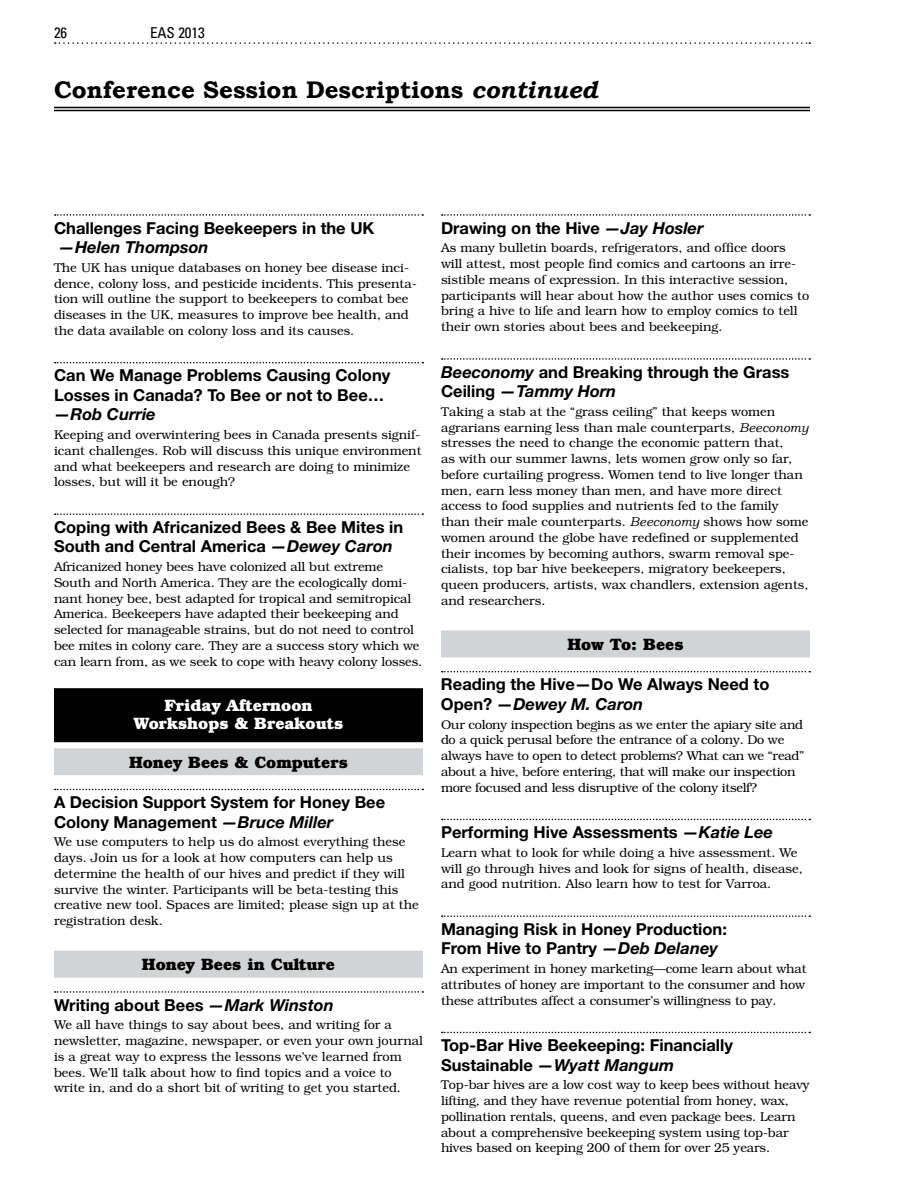
<style>
.page{position:relative;width:918px;height:1188px;background:#fff}
.page>*{position:absolute;margin:0;border:0;box-sizing:border-box;transform-origin:0 0}
.t1{font:700 24px "Bookman Old Style";color:#000}
.t2{font:700 16.5px/19.5px "Helvetica Neue LT Std";color:#000}
.t3{font:700 16.5px "Bookman Std";color:#000}
.t4{font:700 16.5px/18px "Bookman Std";color:#fff;text-align:center}
.t5{font:italic 700 16.5px "Helvetica Neue LT Std";color:#000}
.t6{font:condensed 15px "Univers LT Std";color:#000}
.t7{font:300 12.75px/15.8px "Bookman Std";color:#000}
.t8{font:300 12.75px/15.8px "Bookman Std";letter-spacing:-.02em;color:#000}
.s1{font-style:italic}
.s2{font-family:"Bookman Old Style";font-weight:400;font-style:italic}
</style>
<div class="page">
<svg style="left:55px;top:214px;width:368px;height:2px"></svg>
<svg style="left:55px;top:362px;width:368px;height:1px"></svg>
<svg style="left:55px;top:513px;width:368px;height:2px"></svg>
<div style="left:54px;top:688px;width:369px;height:54px;background:#000"></div>
<div style="left:54px;top:748px;width:369px;height:27px;background:#d1d3d4"></div>
<svg style="left:55px;top:789px;width:368px;height:1px"></svg>
<div style="left:54px;top:951px;width:369px;height:27px;background:#d1d3d4"></div>
<svg style="left:55px;top:991px;width:368px;height:2px"></svg>
<svg style="left:442px;top:214px;width:368px;height:2px"></svg>
<svg style="left:442px;top:358px;width:368px;height:2px"></svg>
<div style="left:441px;top:630px;width:369px;height:27px;background:#d1d3d4"></div>
<svg style="left:442px;top:671px;width:368px;height:1px"></svg>
<svg style="left:442px;top:819px;width:368px;height:1px"></svg>
<svg style="left:442px;top:915px;width:368px;height:2px"></svg>
<svg style="left:442px;top:1032px;width:368px;height:1px"></svg>
<hr style="left:54px;top:107px;width:756px;height:1px;background:#000">
<hr style="left:54px;top:110px;width:756px;height:1px;background:#000">
<svg style="left:55px;top:42px;width:755px;height:2px"></svg>
<p class="t6" style="left:54px;top:23px;width:15px">26</p>
<p class="t6" style="left:150px;top:23px;width:56px">EAS 2013</p>
<h1 class="t1" style="left:54px;top:72px;width:545px">Conference Session Descriptions <span class="s1">continued</span></h1>
<p class="t2" style="left:54px;top:218px;width:322px">Challenges Facing Beekeepers in the UK</p>
<p class="t5" style="left:59px;top:237px;width:152px">—Helen Thompson</p>
<p class="t7" style="left:54px;top:260px;width:364px">The UK has unique databases on honey bee disease inci&shy;dence, colony loss, and pesticide incidents. This presenta&shy;tion will outline the support to beekeepers to combat bee diseases in the UK, measures to improve bee health, and the data available on colony loss and its causes.</p>
<p class="t2" style="left:54px;top:365px;width:338px">Can We Manage Problems Causing Colony<br>Losses in Canada? To Bee or not to Bee…</p>
<p class="t5" style="left:54px;top:404px;width:103px">—Rob Currie</p>
<p class="t7" style="left:54px;top:427px;width:369px">Keeping and overwintering bees in Canada presents signif&shy;icant challenges. Rob will discuss this unique environment and what beekeepers and research are doing to minimize losses, but will it be enough?</p>
<p class="t2" style="left:54px;top:517px;width:351px">Coping with Africanized Bees &amp; Bee Mites in<br>South and Central America <span class="s1">—Dewey Caron</span></p>
<p class="t7" style="left:54px;top:559px;width:370px">Africanized honey bees have colonized all but extreme South and North America. They are the ecologically domi&shy;nant honey bee, best adapted for tropical and semitropical America. Beekeepers have adapted their beekeeping and selected for manageable strains, but do not need to control bee mites in colony care. They are a success story which we can learn from, as we seek to cope with heavy colony losses.</p>
<p class="t4" style="left:134px;top:696px;width:211px">Friday Afternoon<br>Workshops &amp; Breakouts</p>
<p class="t3" style="left:129px;top:752px;width:220px">Honey Bees &amp; Computers</p>
<p class="t2" style="left:54px;top:792px;width:333px">A Decision Support System for Honey Bee<br>Colony Management <span class="s1">—Bruce Miller</span></p>
<p class="t7" style="left:54px;top:834px;width:366px">We use computers to help us do almost everything these days. Join us for a look at how computers can help us determine the health of our hives and predict if they will survive the winter. Participants will be beta-testing this creative new tool. Spaces are limited; please sign up at the registration desk.</p>
<p class="t3" style="left:142px;top:954px;width:195px">Honey Bees in Culture</p>
<p class="t2" style="left:54px;top:995px;width:281px">Writing about Bees <span class="s1">—Mark Winston</span></p>
<p class="t7" style="left:54px;top:1017px;width:370px">We all have things to say about bees, and writing for a newsletter, magazine, newspaper, or even your own journal is a great way to express the lessons we’ve learned from bees. We’ll talk about how to find topics and a voice to write in, and do a short bit of writing to get you started.</p>
<p class="t2" style="left:441px;top:218px;width:264px">Drawing on the Hive <span class="s1">—Jay Hosler</span></p>
<p class="t7" style="left:441px;top:240px;width:370px">As many bulletin boards, refrigerators, and office doors will attest, most people find comics and cartoons an irre&shy;sistible means of expression. In this interactive session, participants will hear about how the author uses comics to bring a hive to life and learn how to employ comics to tell their own stories about bees and beekeeping.</p>
<p class="t2" style="left:441px;top:362px;width:350px"><span class="s1">Beeconomy</span> and Breaking through the Grass<br>Ceiling <span class="s1">—Tammy Horn</span></p>
<p class="t7" style="left:441px;top:404px;width:369px">Taking a stab at the “grass ceiling” that keeps women agrarians earning less than male counterparts, <span class="s2">Beeconomy </span>stresses the need to change the economic pattern that,<br>as with our summer lawns, lets women grow only so far, before curtailing progress. Women tend to live longer than men, earn less money than men, and have more direct access to food supplies and nutrients fed to the family than their male counterparts. <span class="s2">Beeconomy</span> shows how some women around the globe have redefined or supplemented their incomes by becoming authors, swarm removal spe&shy;cialists, top bar hive beekeepers, migratory beekeepers, queen producers, artists, wax chandlers, extension agents, and researchers.</p>
<p class="t3" style="left:567px;top:634px;width:118px">How To: Bees</p>
<p class="t2" style="left:441px;top:674px;width:330px">Reading the Hive—Do We Always Need to<br>Open? <span class="s1">—Dewey M. Caron</span></p>
<p class="t8" style="left:441px;top:717px;width:365px">Our colony inspection begins as we enter the apiary site and do a quick perusal before the entrance of a colony. Do we always have to open to detect problems? What can we “read” about a hive, before entering, that will make our inspection more focused and less disruptive of the colony itself?</p>
<p class="t2" style="left:441px;top:822px;width:334px">Performing Hive Assessments <span class="s1">—Katie Lee</span></p>
<p class="t7" style="left:441px;top:845px;width:363px">Learn what to look for while doing a hive assessment. We will go through hives and look for signs of health, disease, and good nutrition. Also learn how to test for Varroa.</p>
<p class="t2" style="left:441px;top:919px;width:287px">Managing Risk in Honey Production:<br>From Hive to Pantry <span class="s1">—Deb Delaney</span></p>
<p class="t7" style="left:441px;top:961px;width:367px">An experiment in honey marketing—come learn about what attributes of honey are important to the consumer and how these attributes affect a consumer’s willingness to pay.</p>
<p class="t2" style="left:441px;top:1035px;width:294px">Top-Bar Hive Beekeeping: Financially<br>Sustainable <span class="s1">—Wyatt Mangum</span></p>
<p class="t7" style="left:441px;top:1077px;width:370px">Top-bar hives are a low cost way to keep bees without heavy lifting, and they have revenue potential from honey, wax, pollination rentals, queens, and even package bees. Learn about a comprehensive beekeeping system using top-bar hives based on keeping 200 of them for over 25 years.</p>
</div>
